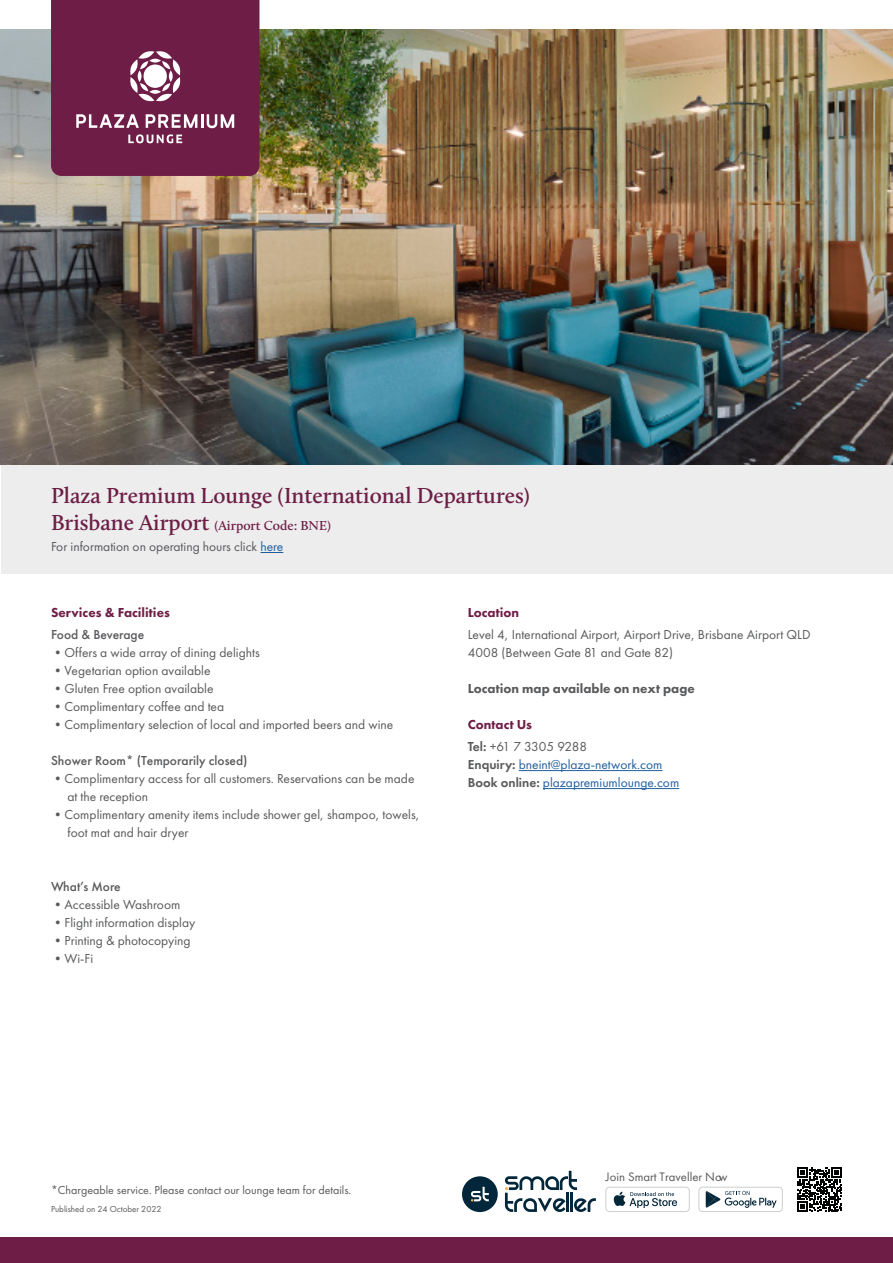
<style>
.page{position:relative;width:893px;height:1263px;background:#fff}
.page>*{position:absolute;margin:0;border:0;box-sizing:border-box;transform-origin:0 0}
.t1{font:600 22.5px "Calluna";color:#6e1e46}
.t2{font:13.5px/18px "Futura PT";color:#58595b}
.t3{font:13.5px/18px "Futura PT";color:#215e9e}
.t4{font:500 13.5px "Futura PT";color:#58595b}
.t5{font:600 13.5px "Calluna";color:#6e1e46}
.t6{font:800 13.5px "Futura PT";color:#58595b}
.t7{font:800 13.5px "Futura PT";color:#6e1e46}
.t8{font:13.5px/22.2px "Futura PT";letter-spacing:-.035em;color:#58595b}
.t9{font:12.75px "Futura PT";color:#58595b}
.t10{font:12px "Futura PT";color:#58595b}
.t11{font:9px "Futura PT";color:#58595b}
.s1{font-size:22.5px}
.s2{color:#215e9e}
.s3{font-weight:800;color:#6e1e46}
.s4{font-weight:600}
.s5{font-weight:600;color:#58595b}
</style>
<div class="page">
<div style="left:462px;top:1176px;width:36px;height:36px;background:#02273a;border-radius:50%"></div>
<svg style="left:471px;top:1187px;width:18px;height:14px"></svg>
<svg style="left:505px;top:1171px;width:91px;height:41px"></svg>
<div style="left:605px;top:1187px;width:85px;height:25px;background:#d6d8d7;border-radius:4px"></div>
<div style="left:606px;top:1188px;width:83px;height:23px;background:#fff;border-radius:3px"></div>
<svg style="left:613px;top:1192px;width:64px;height:16px"></svg>
<div style="left:698px;top:1187px;width:85px;height:25px;background:#d6d8d7;border-radius:4px"></div>
<div style="left:699px;top:1188px;width:83px;height:23px;background:#fff;border-radius:3px"></div>
<svg style="left:706px;top:1191px;width:71px;height:17px"></svg>
<svg style="left:797px;top:1167px;width:45px;height:45px"></svg>
<div style="left:1px;top:464px;width:891px;height:110px;background:#ededee"></div>
<div style="left:0;top:1237px;width:893px;height:26px;background:#6e1e46"></div>
<img style="left:1px;top:29px;width:891px;height:435px">
<svg style="left:260px;top:552px;width:23px;height:1px"></svg>
<hr style="left:519px;top:770px;width:143px;height:1px;background:#215e9e">
<hr style="left:543px;top:788px;width:136px;height:1px;background:#215e9e">
<svg style="left:51px;top:0;width:208px;height:176px;background:#772c51"></svg>
<h1 class="t1" style="left:51px;top:482px;width:480px">Plaza Premium Lounge (International Departures)</h1>
<p class="t5" style="left:51px;top:517px;width:281px"><span class="s1">Brisbane Airport</span> (Airport Code: BNE)</p>
<p class="t2" style="left:51px;top:538px;width:234px">For information on operating hours click <span class="s2">here</span></p>
<p class="t7" style="left:51px;top:604px;width:120px">Services &amp; Facilities</p>
<p class="t4" style="left:51px;top:626px;width:95px">Food &amp; Beverage</p>
<p class="t2" style="left:51px;top:643px;width:210px">•Offers a wide array of dining delights</p>
<p class="t2" style="left:51px;top:661px;width:161px">•Vegetarian option available</p>
<p class="t2" style="left:51px;top:679px;width:164px">•Gluten Free option available</p>
<p class="t2" style="left:51px;top:697px;width:175px">•Complimentary coffee and tea</p>
<p class="t2" style="left:51px;top:715px;width:344px">•Complimentary selection of local and imported beers and wine</p>
<p class="t4" style="left:51px;top:752px;width:198px">Shower Room* (Temporarily closed)</p>
<p class="t2" style="left:68px;top:769px;width:349px;text-indent:-16px">•Complimentary access for all customers. Reservations can be made at the reception</p>
<p class="t2" style="left:68px;top:805px;width:354px;text-indent:-16px">•Complimentary amenity items include shower gel, shampoo, towels, foot mat and hair dryer</p>
<p class="t4" style="left:51px;top:878px;width:71px">What’s More</p>
<p class="t2" style="left:51px;top:895px;width:131px">•Accessible Washroom</p>
<p class="t2" style="left:51px;top:913px;width:146px">•Flight information display</p>
<p class="t2" style="left:51px;top:931px;width:141px">•Printing &amp; photocopying</p>
<p class="t2" style="left:51px;top:949px;width:44px">•Wi-Fi</p>
<p class="t7" style="left:468px;top:604px;width:53px">Location</p>
<p class="t2" style="left:468px;top:625px;width:344px">Level 4, International Airport, Airport Drive, Brisbane Airport QLD<br>4008 (Between Gate 81 and Gate 82)</p>
<p class="t6" style="left:468px;top:680px;width:229px">Location map available on next page</p>
<p class="t8" style="left:468px;top:713px;width:121px"><span class="s3">Contact Us<br></span><span class="s4">Tel:</span> +61 7 3305 9288</p>
<p class="t3" style="left:468px;top:756px;width:213px"><span class="s5">Enquiry:</span> bneint@plaza-network.com<br><span class="s5">Book online:</span> plazapremiumlounge.com</p>
<p class="t10" style="left:51px;top:1183px;width:302px">*Chargeable service. Please contact our lounge team for details.</p>
<p class="t11" style="left:51px;top:1203px;width:112px">Published on 24 October 2022</p>
<p class="t9" style="left:606px;top:1169px;width:123px">Join Smart Traveller Now</p>
</div>
